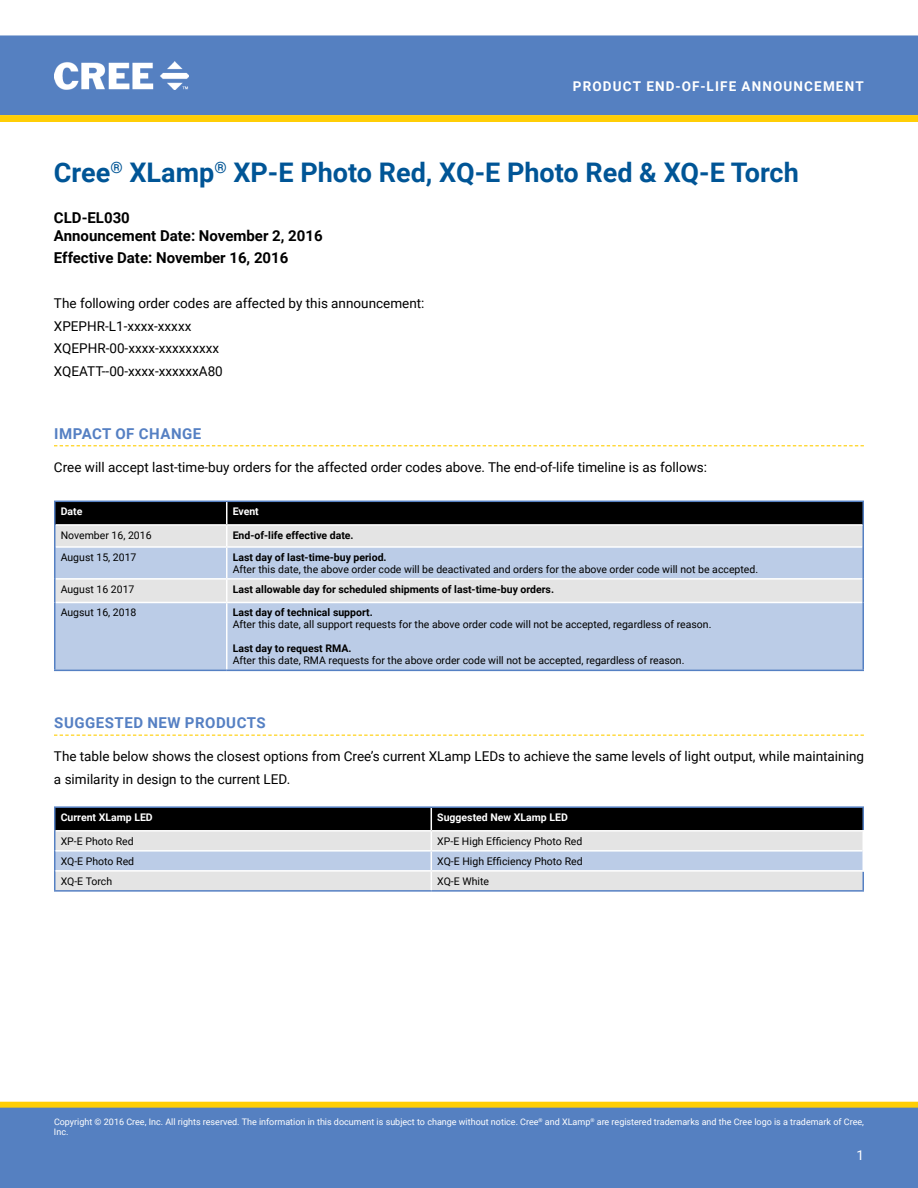
<style>
.page{position:relative;width:918px;height:1188px;background:#fff}
.page>*{position:absolute;margin:0;border:0;box-sizing:border-box;transform-origin:0 0}
.t1{font:700 27px "Roboto";color:#005596}
.t2{font:700 15px/18px "Roboto";color:#000}
.t3{font:700 15px "Roboto";letter-spacing:.035em;color:#5580c3}
.t4{font:13.5px/22.5px "Roboto";color:#000}
.t5{font:700 13.5px "Roboto";letter-spacing:.085em;color:#fff}
.t6{font:13.5px "Roboto";color:#fff}
.t7{font:10.5px "Roboto";color:#000}
.t8{font:700 10.5px "Roboto";color:#000}
.t9{font:700 10.5px "Roboto";color:#fff}
.t10{font:9px/10.8px "Roboto";color:#fff}
</style>
<div class="page">
<div style="left:0;top:35px;width:918px;height:80px;background:#5580c1"></div>
<img style="left:55px;top:62px;width:134px;height:28px">
<div style="left:1px;top:1102px;width:916px;height:6px;background:#ffce06"></div>
<div style="left:0;top:1102px;width:918px;height:6px;border:1px solid #ffce06"></div>
<div style="left:0;top:1108px;width:918px;height:80px;background:#5580c1"></div>
<svg style="left:0;top:115px;width:918px;height:7px;background:#fece08"></svg>
<svg style="left:54px;top:445px;width:810px;height:1px"></svg>
<svg style="left:54px;top:735px;width:810px;height:1px"></svg>
<svg style="left:55px;top:547px;width:808px;height:123px;background:#c2d0e6"></svg>
<hr style="left:55px;top:546px;width:172px;height:2px;background:#fff">
<hr style="left:227px;top:546px;width:635px;height:2px;background:#fff">
<hr style="left:55px;top:578px;width:172px;height:2px;background:#fff">
<hr style="left:227px;top:578px;width:635px;height:2px;background:#fff">
<hr style="left:55px;top:602px;width:172px;height:1px;background:#fff">
<hr style="left:227px;top:602px;width:635px;height:1px;background:#fff">
<hr style="left:226px;top:548px;width:1px;height:30px;background:#fff">
<svg style="left:226px;top:580px;width:1px;height:22px"></svg>
<hr style="left:226px;top:603px;width:1px;height:67px;background:#fff">
<hr style="left:54px;top:547px;width:1px;height:32px;background:#5580c3">
<svg style="left:54px;top:579px;width:1px;height:23px"></svg>
<hr style="left:54px;top:602px;width:1px;height:68px;background:#5580c3">
<hr style="left:54px;top:670px;width:173px;height:1px;background:#5580c3">
<svg style="left:54px;top:501px;width:810px;height:46px;background:#707173"></svg>
<hr style="left:863px;top:547px;width:1px;height:32px;background:#5580c3">
<svg style="left:863px;top:579px;width:1px;height:23px"></svg>
<hr style="left:863px;top:602px;width:1px;height:68px;background:#5580c3">
<hr style="left:227px;top:670px;width:637px;height:1px;background:#5580c3">
<hr style="left:227px;top:524px;width:635px;height:2px;background:#fff">
<hr style="left:54px;top:890px;width:377px;height:2px;background:#5580c3">
<hr style="left:431px;top:890px;width:433px;height:2px;background:#5580c3">
<hr style="left:54px;top:806px;width:377px;height:2px;background:#5580c3">
<hr style="left:431px;top:806px;width:433px;height:2px;background:#5580c3">
<svg style="left:54px;top:807px;width:810px;height:83px;background:#9da2a9"></svg>
<p class="t5" style="left:573px;top:77px;width:292px">Product End-of-Life Announcement</p>
<h1 class="t1" style="left:54px;top:154px;width:746px">Cree<sup>®</sup> XLamp<sup>®</sup> XP-E Photo Red, XQ-E Photo Red &amp; XQ-E Torch</h1>
<h2 class="t2" style="left:54px;top:208px;width:270px">CLD-EL030<br>Announcement Date: November 2, 2016</h2>
<h2 class="t2" style="left:54px;top:248px;width:236px">Effective Date: November 16, 2016</h2>
<p class="t4" style="left:54px;top:292px;width:372px">The following order codes are affected by this announcement:<br>XPEPHR-L1-xxxx-xxxxx<br>XQEPHR-00-xxxx-xxxxxxxxx<br>XQEATT--00-xxxx-xxxxxxA80</p>
<h2 class="t3" style="left:54px;top:423px;width:29px">Impact</h2>
<h2 class="t3" style="left:115px;top:423px;width:86px">of Change</h2>
<p class="t4" style="left:54px;top:456px;width:655px">Cree will accept last-time-buy orders for the affected order codes above. The end-of-life timeline is as follows:</p>
<p class="t9" style="left:61px;top:504px;width:23px">Date</p>
<p class="t9" style="left:233px;top:504px;width:28px">Event</p>
<p class="t7" style="left:61px;top:528px;width:92px">November 16, 2016</p>
<p class="t8" style="left:233px;top:528px;width:122px">End-of-life effective date.</p>
<p class="t7" style="left:61px;top:550px;width:77px">August 15, 2017</p>
<p class="t8" style="left:233px;top:550px;width:155px">Last day of last-time-buy period.</p>
<p class="t7" style="left:233px;top:562px;width:527px">After this date, the above order code will be deactivated and orders for the above order code will not be accepted.</p>
<p class="t7" style="left:61px;top:582px;width:75px">August 16 2017</p>
<p class="t8" style="left:233px;top:582px;width:323px">Last allowable day for scheduled shipments of last-time-buy orders.</p>
<p class="t7" style="left:61px;top:605px;width:77px">Augsut 16, 2018</p>
<p class="t8" style="left:233px;top:605px;width:142px">Last day of technical support.</p>
<p class="t7" style="left:233px;top:617px;width:480px">After this date, all support requests for the above order code will not be accepted, regardless of reason.</p>
<p class="t8" style="left:233px;top:641px;width:120px">Last day to request RMA.</p>
<p class="t7" style="left:233px;top:653px;width:453px">After this date, RMA requests for the above order code will not be accepted, regardless of reason.</p>
<h2 class="t3" style="left:54px;top:712px;width:52px">Suggested</h2>
<h2 class="t3" style="left:147px;top:712px;width:100px">New products</h2>
<p class="t4" style="left:54px;top:745px;width:812px">The table below shows the closest options from Cree’s current XLamp LEDs to achieve the same levels of light output, while maintaining a similarity in design to the current LED.</p>
<p class="t9" style="left:61px;top:810px;width:94px">Current XLamp LED</p>
<p class="t9" style="left:437px;top:810px;width:132px">Suggested New XLamp LED</p>
<p class="t7" style="left:61px;top:834px;width:74px">XP-E Photo Red</p>
<p class="t7" style="left:437px;top:834px;width:147px">XP-E High Efficiency Photo Red</p>
<p class="t7" style="left:61px;top:854px;width:75px">XQ-E Photo Red</p>
<p class="t7" style="left:437px;top:854px;width:147px">XQ-E High Efficiency Photo Red</p>
<p class="t7" style="left:61px;top:874px;width:53px">XQ-E Torch</p>
<p class="t7" style="left:437px;top:874px;width:53px">XQ-E White</p>
<p class="t10" style="left:54px;top:1116px;width:811px">Copyright © 2016 Cree, Inc. All rights reserved. The information in this document is subject to change without notice. Cree<sup>®</sup> and XLamp<sup>®</sup> are registered trademarks and the Cree logo is a trademark of Cree,<br>Inc.</p>
<p class="t6" style="left:856px;top:1145px;width:9px">1</p>
</div>
